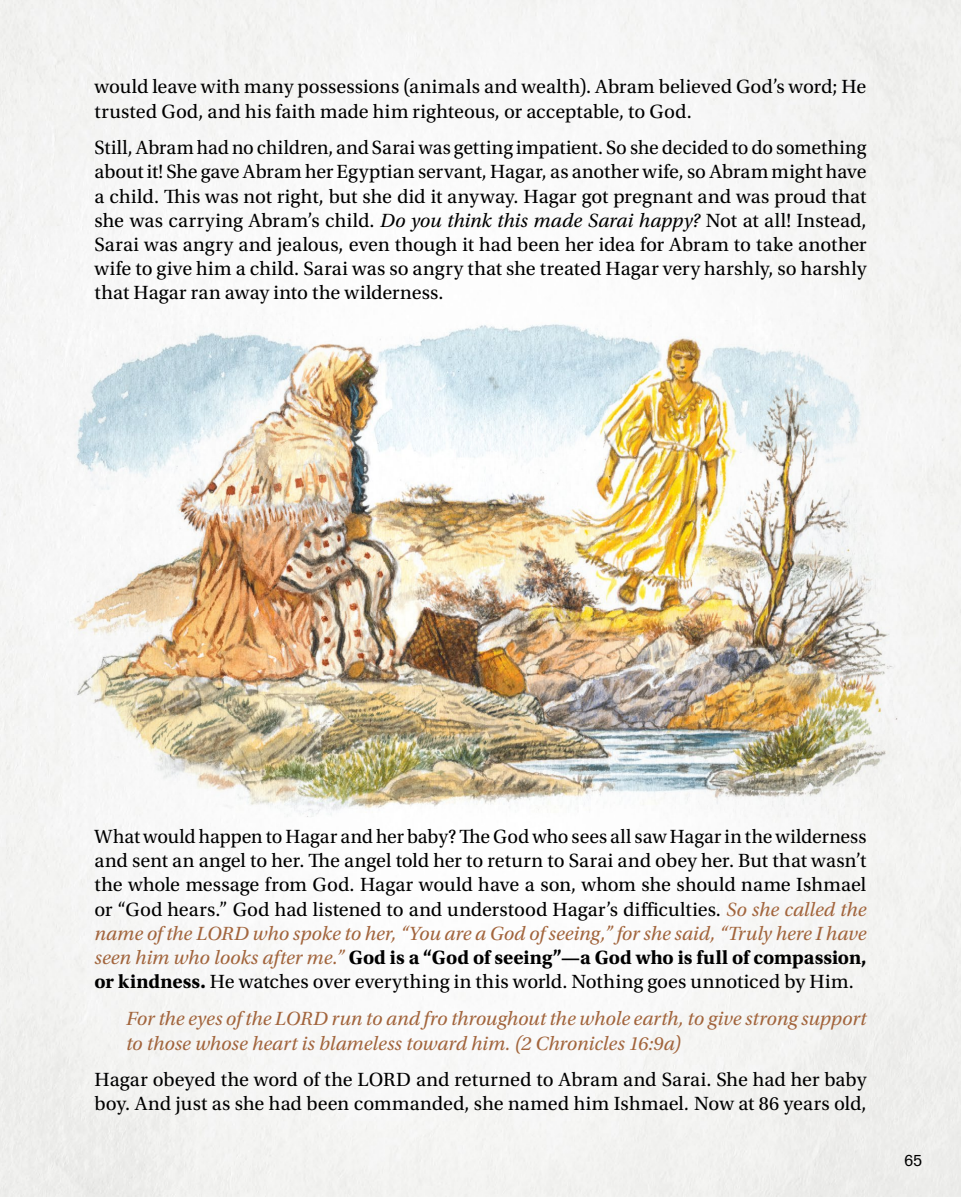
<style>
.page{position:relative;width:961px;height:1197px;background:#fff}
.page>*{position:absolute;margin:0;border:0;box-sizing:border-box;transform-origin:0 0}
.t1{font:20.12px/24.2px "Utopia Std";letter-spacing:.005em;color:#000}
.t2{font:italic 20.12px/24.5px "Utopia Std";color:#a2653d}
.t3{font:15.75px "Forma DJR Text";color:#000}
.s1{font-style:italic}
.s2{font-style:italic;color:#a2653d}
.s3{font-weight:700}
</style>
<div class="page">
<img style="left:59px;top:312px;width:855px;height:505px">
<p class="t1" style="left:94px;top:75px;width:773px">would leave with many possessions (animals and wealth). Abram believed God’s word; He trusted God, and his faith made him righteous, or acceptable, to God.</p>
<p class="t1" style="left:94px;top:136px;width:773px;text-align:justify">Still, Abram had no children, and Sarai was getting impatient. So she decided to do something about it! She gave Abram her Egyptian servant, Hagar, as another wife, so Abram might have a child. This was not right, but she did it anyway. Hagar got pregnant and was proud that she was carrying Abram’s child. <span class="s1">Do you think this made Sarai happy?</span> Not at all! Instead, Sarai was angry and jealous, even though it had been her idea for Abram to take another wife to give him a child. Sarai was so angry that she treated Hagar very harshly, so harshly that Hagar ran away into the wilderness.</p>
<p class="t1" style="left:94px;top:825px;width:773px;text-align:justify">What would happen to Hagar and her baby? The God who sees all saw Hagar in the wilderness and sent an angel to her. The angel told her to return to Sarai and obey her. But that wasn’t the whole message from God. Hagar would have a son, whom she should name Ishmael or “God hears.” God had listened to and understood Hagar’s difficulties. <span class="s2">So she called the name of the LORD who spoke to her, “You are a God of seeing,” for she said, “Truly here I have seen him who looks after me.”</span> <span class="s3">God is a “God of seeing”—a God who is full of compassion, or kindness.</span> He watches over everything in this world. Nothing goes unnoticed by Him.</p>
<p class="t2" style="left:126px;top:1007px;width:742px">For the eyes of the LORD run to and fro throughout the whole earth, to give strong support to those whose heart is blameless toward him. (2 Chronicles 16:9a)</p>
<p class="t1" style="left:94px;top:1068px;width:773px">Hagar obeyed the word of the LORD and returned to Abram and Sarai. She had her baby boy. And just as she had been commanded, she named him Ishmael<span class="s1">.</span> Now at 86 years old,</p>
<p class="t3" style="left:904px;top:1151px;width:19px">65</p>
</div>
